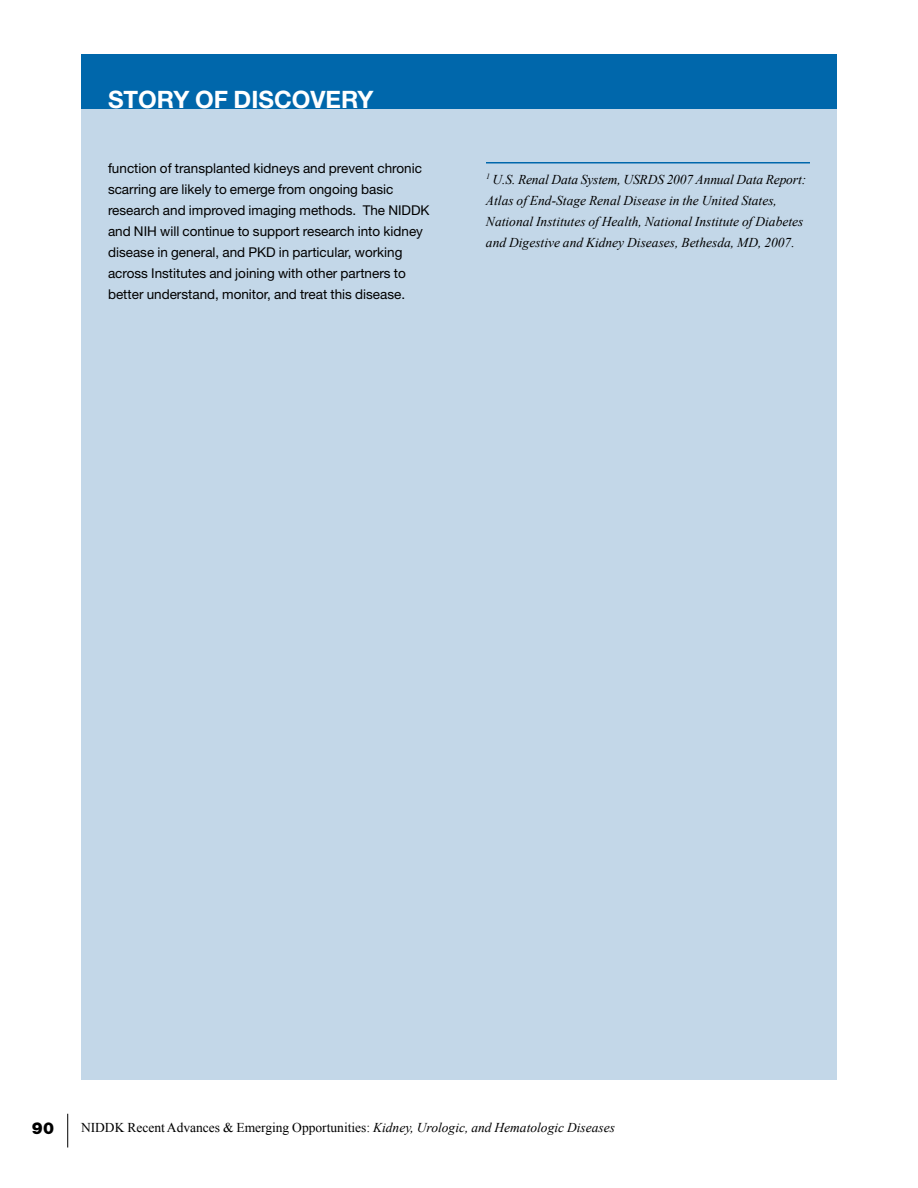
<style>
.page{position:relative;width:918px;height:1188px;background:#fff}
.page>*{position:absolute;margin:0;border:0;box-sizing:border-box;transform-origin:0 0}
.t1{font:700 24px "Helvetica Neue";color:#fff}
.t2{font:900 16.5px "Helvetica Neue";color:#000}
.t3{font:13.5px/21px "Helvetica Neue";color:#000}
.t4{font:italic 13.5px/21px "Times New Roman";color:#000}
.t5{font:13.5px "Times New Roman";color:#000}
.s1{font-style:italic}
</style>
<div class="page">
<div style="left:81px;top:54px;width:756px;height:1026px;background:#c3d7e8"></div>
<hr style="left:486px;top:162px;width:324px;height:2px;background:#0067ab">
<hr style="left:67px;top:1114px;width:1px;height:34px;background:#000">
<div style="left:81px;top:54px;width:756px;height:54px;background:#0067ab"></div>
<p class="t1" style="left:108px;top:85px;width:267px">STORY OF DISCOVERY</p>
<p class="t3" style="left:108px;top:157px;width:323px">function of transplanted kidneys and prevent chronic scarring are likely to emerge from ongoing basic research and improved imaging methods. The NIDDK and NIH will continue to support research into kidney disease in general, and PKD in particular, working across Institutes and joining with other partners to better understand, monitor, and treat this disease.</p>
<p class="t4" style="left:486px;top:168px;width:322px"><sup>1</sup> U.S. Renal Data System, USRDS 2007 Annual Data Report:<br>Atlas of End-Stage Renal Disease in the United States, National Institutes of Health, National Institute of Diabetes and Digestive and Kidney Diseases, Bethesda, MD, 2007.</p>
<p class="t2" style="left:32px;top:1118px;width:24px">90</p>
<p class="t5" style="left:81px;top:1120px;width:536px">NIDDK Recent Advances &amp; Emerging Opportunities: <span class="s1">Kidney, Urologic, and Hematologic Diseases</span></p>
</div>
